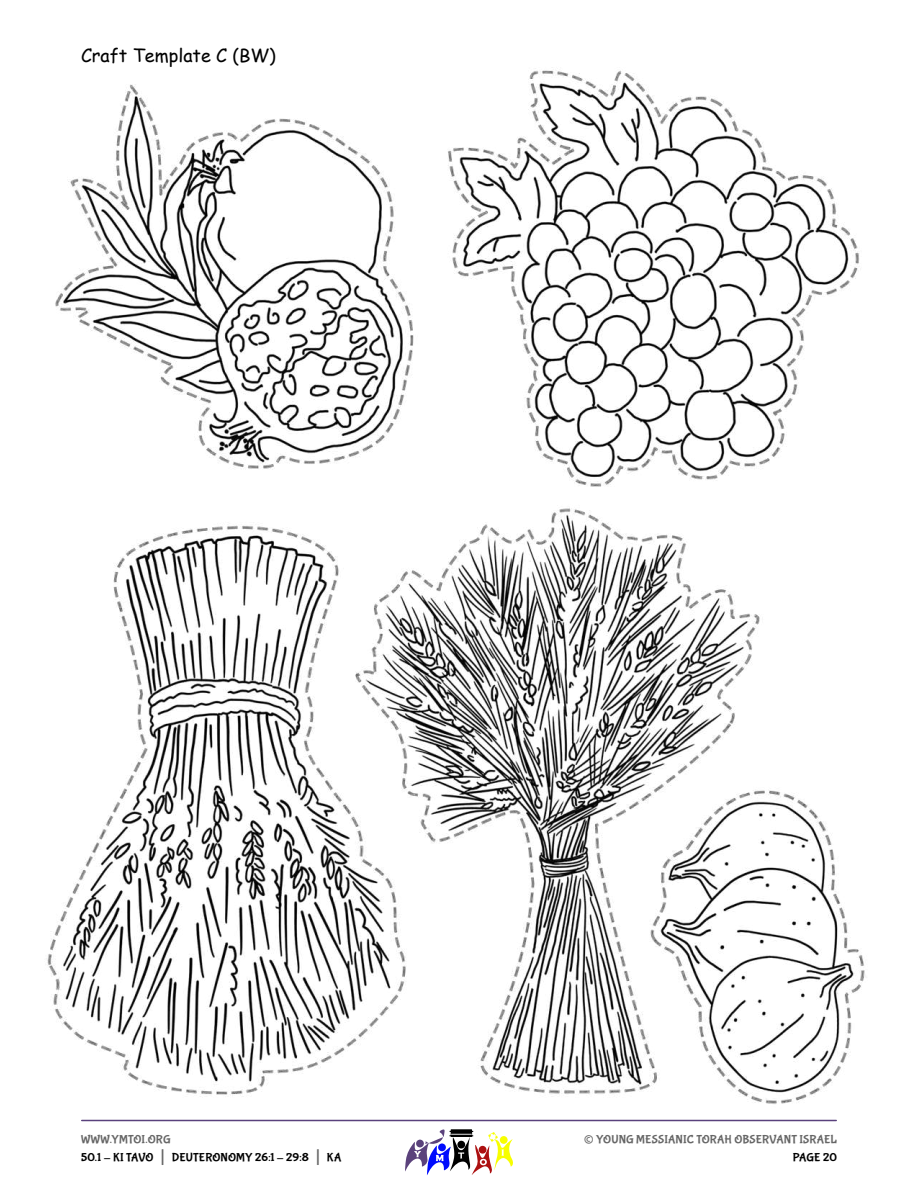
<style>
.page{position:relative;width:918px;height:1188px;background:#fff}
.page>*{position:absolute;margin:0;border:0;box-sizing:border-box;transform-origin:0 0}
.t1{font:27px "Bubblegum Sans";color:#666}
.t2{font:18px "Comic Sans MS";color:#000}
.t3{font:12px/18px "Bubblegum Sans";letter-spacing:.01em;color:#000}
.t4{font:12px "Bubblegum Sans";letter-spacing:.01em;color:#666}
.s1{color:#666}
.s2{font-size:21px;color:#666}
</style>
<div class="page">
<svg style="left:405px;top:1161px;width:108px;height:14px"></svg>
<img style="left:46px;top:68px;width:820px;height:1093px">
<h2 class="t2" style="left:81px;top:47px;width:196px">Craft Template C (BW)</h2>
<p class="t3" style="left:81px;top:1130px;width:262px"><span class="s1">WWW.YMTOI.ORG<br></span>50.1 - KI TAVO <span class="s2">|</span> DEUTERONOMY 26:1 - 29:8 <span class="s2">|</span> KA</p>
<h1 class="t1" style="left:584px;top:1122px;width:12px">©</h1>
<p class="t4" style="left:596px;top:1132px;width:242px">YOUNG MESSIANIC TORAH OBSERVANT ISRAEL</p>
<p class="t3" style="left:793px;top:1148px;width:46px">PAGE 20</p>
</div>
